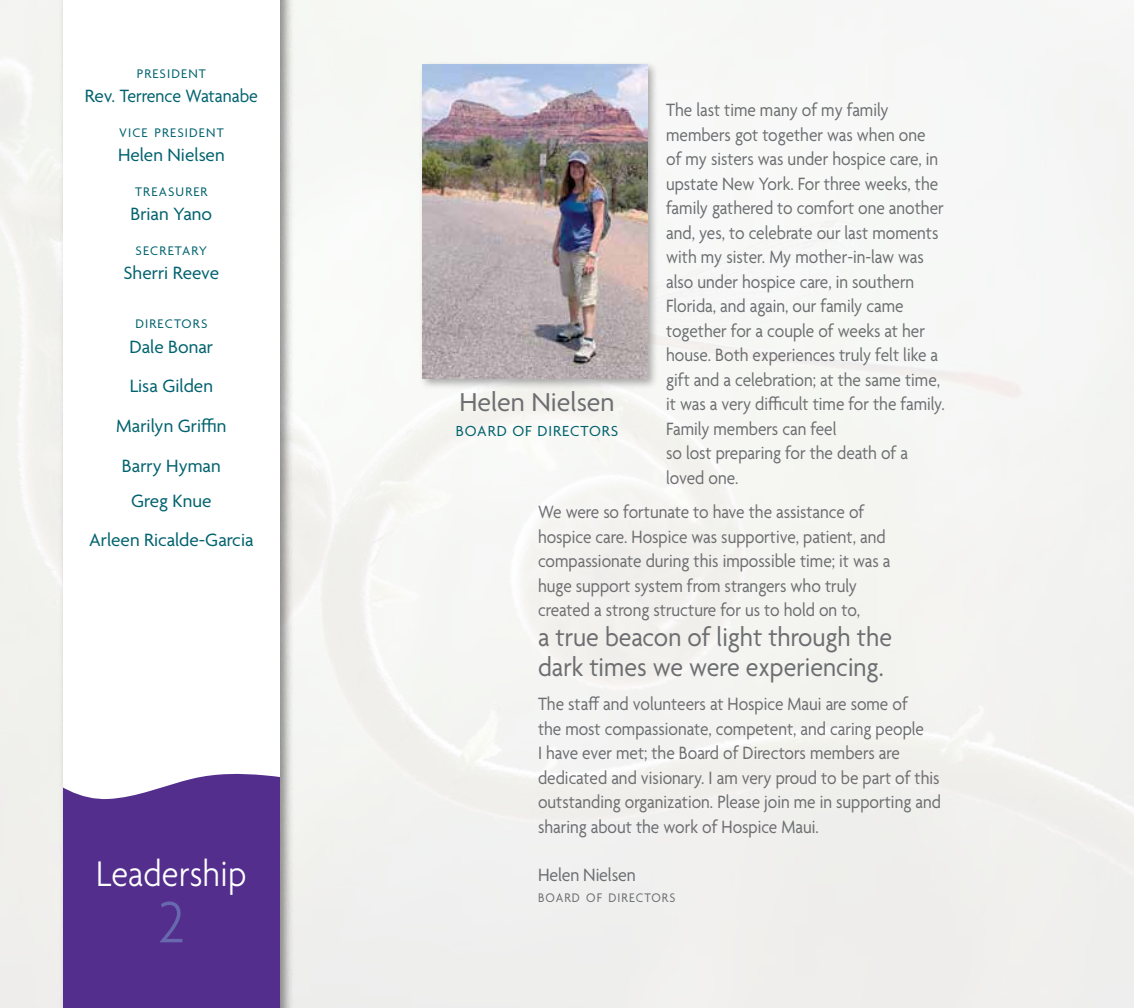
<style>
.page{position:relative;width:1134px;height:1008px;background:#f4f4f1}
.page>*{position:absolute;margin:0;border:0;box-sizing:border-box;transform-origin:0 0}
.t1{font:300 63px "Agenda";color:#6768ad;scale:.9 1}
.t2{font:300 38.5px "Agenda";color:#fff;scale:.9 1}
.t3{font:28px/29.8px "Agenda";color:#6d6e71;scale:.93 1}
.t4{font:28px "Agenda";color:#6d6e71}
.t5{font:19.25px/24.5px "Agenda";color:#6d6e71;scale:.9 1}
.t6{font:19.25px/39.9px "Agenda";color:#00626e;text-align:center}
.t7{font:19.25px "Agenda";color:#6d6e71;scale:.93 1}
.t8{font:15.75px "Agenda";letter-spacing:.06em;color:#00626e}
.t9{font:13.47px "Agenda";letter-spacing:.085em;color:#00626e}
.t10{font:13.47px "Agenda";letter-spacing:.085em;color:#6d6e71;scale:.93 1}
</style>
<div class="page">
<div style="left:58px;top:0;width:237px;height:1008px;background:#000;opacity:.44"></div>
<div style="left:63px;top:0;width:217px;height:1008px;background:#fff"></div>
<div style="left:63px;top:773px;width:217px;height:235px;background:#532e8d"></div>
<div style="left:419px;top:60px;width:240px;height:330px;background:#000;opacity:.33"></div>
<img style="left:423px;top:64px;width:224px;height:315px">
<p class="t9" style="left:137px;top:66px;width:71px">PRESIDENT</p>
<p class="t6" style="left:85px;top:77px;width:175px">Rev. Terrence Watanabe</p>
<p class="t9" style="left:119px;top:125px;width:106px">VICE PRESIDENT</p>
<p class="t6" style="left:118px;top:136px;width:108px">Helen Nielsen</p>
<p class="t9" style="left:135px;top:184px;width:74px">TREASURER</p>
<p class="t6" style="left:130px;top:195px;width:83px">Brian Yano</p>
<p class="t9" style="left:136px;top:243px;width:73px">SECRETARY</p>
<p class="t6" style="left:124px;top:255px;width:97px">Sherri Reeve</p>
<p class="t9" style="left:135px;top:316px;width:74px">DIRECTORS</p>
<p class="t6" style="left:116px;top:328px;width:112px">Dale Bonar<br>Lisa Gilden<br>Marilyn Griffin<br>Barry Hyman</p>
<p class="t6" style="left:89px;top:482px;width:166px">Greg Knue<br>Arleen Ricalde-Garcia</p>
<h2 class="t2" style="left:96px;top:851px;width:168px">Leadership</h2>
<h1 class="t1" style="left:158px;top:885px;width:30px">2</h1>
<p class="t5" style="left:666px;top:99px;width:311px">The last time many of my family members got together was when one of my sisters was under hospice care, in upstate New York. For three weeks, the family gathered to comfort one another and, yes, to celebrate our last moments with my sister. My mother-in-law was also under hospice care, in southern Florida, and again, our family came together for a couple of weeks at her house. Both experiences truly felt like a gift and a celebration; at the same time, it was a very difficult time for the family.<br>Family members can feel<br>so lost preparing for the death of a loved one.</p>
<p class="t5" style="left:538px;top:501px;width:393px">We were so fortunate to have the assistance of hospice care. Hospice was supportive, patient, and compassionate during this impossible time; it was a huge support system from strangers who truly created a strong structure for us to hold on to,</p>
<h3 class="t3" style="left:538px;top:624px;width:382px">a true beacon of light through the dark times we were experiencing.</h3>
<p class="t5" style="left:538px;top:693px;width:449px">The staff and volunteers at Hospice Maui are some of<br>the most compassionate, competent, and caring people<br>I have ever met; the Board of Directors members are dedicated and visionary. I am very proud to be part of this outstanding organization. Please join me in supporting and sharing about the work of Hospice Maui.</p>
<p class="t7" style="left:538px;top:865px;width:107px">Helen Nielsen</p>
<p class="t10" style="left:538px;top:891px;width:149px">BOARD OF DIRECTORS</p>
<h3 class="t4" style="left:459px;top:387px;width:157px">Helen Nielsen</h3>
<p class="t8" style="left:456px;top:422px;width:164px">BOARD OF DIRECTORS</p>
</div>
